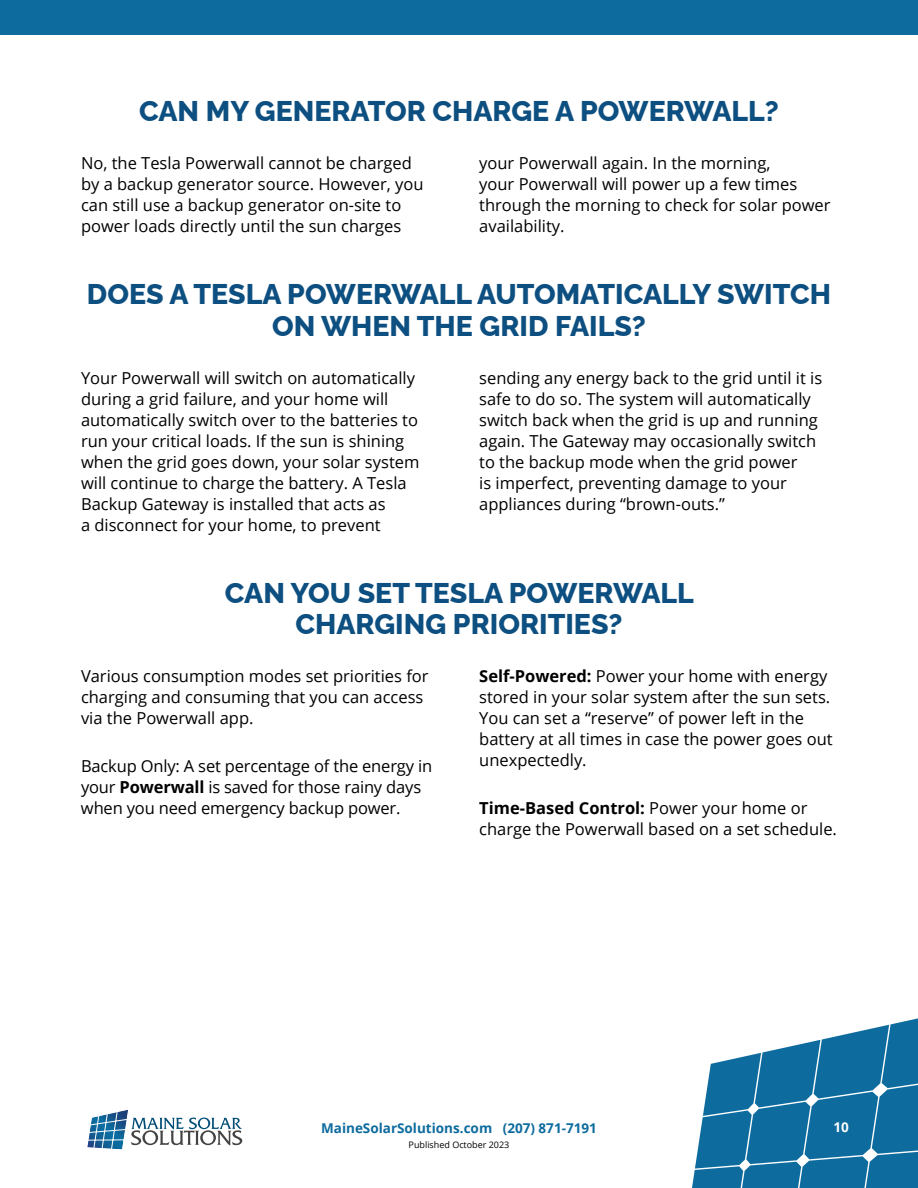
<style>
.page{position:relative;width:918px;height:1188px;background:#fff}
.page>*{position:absolute;margin:0;border:0;box-sizing:border-box;transform-origin:0 0}
.t1{font:800 28.5px/31.5px "Raleway";color:#0d4f80;text-align:center}
.t2{font:16.5px/21px "Open Sans";color:#000}
.t3{font:700 13.5px "Open Sans";color:#0d6b9e}
.t4{font:700 13.5px "Open Sans";color:#fff}
.t5{font:9px "Open Sans";color:#000}
.s1{font-weight:700}
</style>
<div class="page">
<svg style="left:692px;top:1018px;width:226px;height:170px"></svg>
<div style="left:0;top:0;width:918px;height:35px;background:#0d6b9e"></div>
<svg style="left:87px;top:1110px;width:155px;height:40px"></svg>
<h1 class="t1" style="left:139px;top:96px;width:641px">CAN MY GENERATOR CHARGE A POWERWALL?</h1>
<p class="t2" style="left:81px;top:154px;width:344px">No, the Tesla Powerwall cannot be charged by a backup generator source. However, you can still use a backup generator on-site to power loads directly until the sun charges</p>
<p class="t2" style="left:479px;top:154px;width:353px">your Powerwall again. In the morning,<br>your Powerwall will power up a few times through the morning to check for solar power availability.</p>
<h1 class="t1" style="left:87px;top:279px;width:746px">DOES A TESLA POWERWALL AUTOMATICALLY SWITCH<br>ON WHEN THE GRID FAILS?</h1>
<p class="t2" style="left:81px;top:369px;width:340px">Your Powerwall will switch on automatically during a grid failure, and your home will automatically switch over to the batteries to run your critical loads. If the sun is shining when the grid goes down, your solar system will continue to charge the battery. A Tesla Backup Gateway is installed that acts as<br>a disconnect for your home, to prevent</p>
<p class="t2" style="left:479px;top:369px;width:345px">sending any energy back to the grid until it is safe to do so. The system will automatically switch back when the grid is up and running again. The Gateway may occasionally switch to the backup mode when the grid power<br>is imperfect, preventing damage to your appliances during “brown-outs.”</p>
<h1 class="t1" style="left:225px;top:577px;width:470px">CAN YOU SET TESLA POWERWALL<br>CHARGING PRIORITIES?</h1>
<p class="t2" style="left:81px;top:667px;width:349px">Various consumption modes set priorities for charging and consuming that you can access via the Powerwall app.</p>
<p class="t2" style="left:81px;top:755px;width:353px">Backup Only: A set percentage of the energy in your <span class="s1">Powerwall</span> is saved for those rainy days when you need emergency backup power.</p>
<p class="t2" style="left:479px;top:667px;width:355px"><span class="s1">Self-Powered:</span> Power your home with energy stored in your solar system after the sun sets.<br>You can set a “reserve” of power left in the battery at all times in case the power goes out unexpectedly.</p>
<p class="t2" style="left:479px;top:799px;width:359px"><span class="s1">Time-Based Control :</span> Power your home or charge the Powerwall based on a set schedule.</p>
<p class="t3" style="left:321px;top:1123px;width:277px">MaineSolarSolutions.com (207) 871-7191</p>
<p class="t5" style="left:409px;top:1141px;width:102px">Published October 2023</p>
<p class="t4" style="left:833px;top:1122px;width:17px">10</p>
</div>
